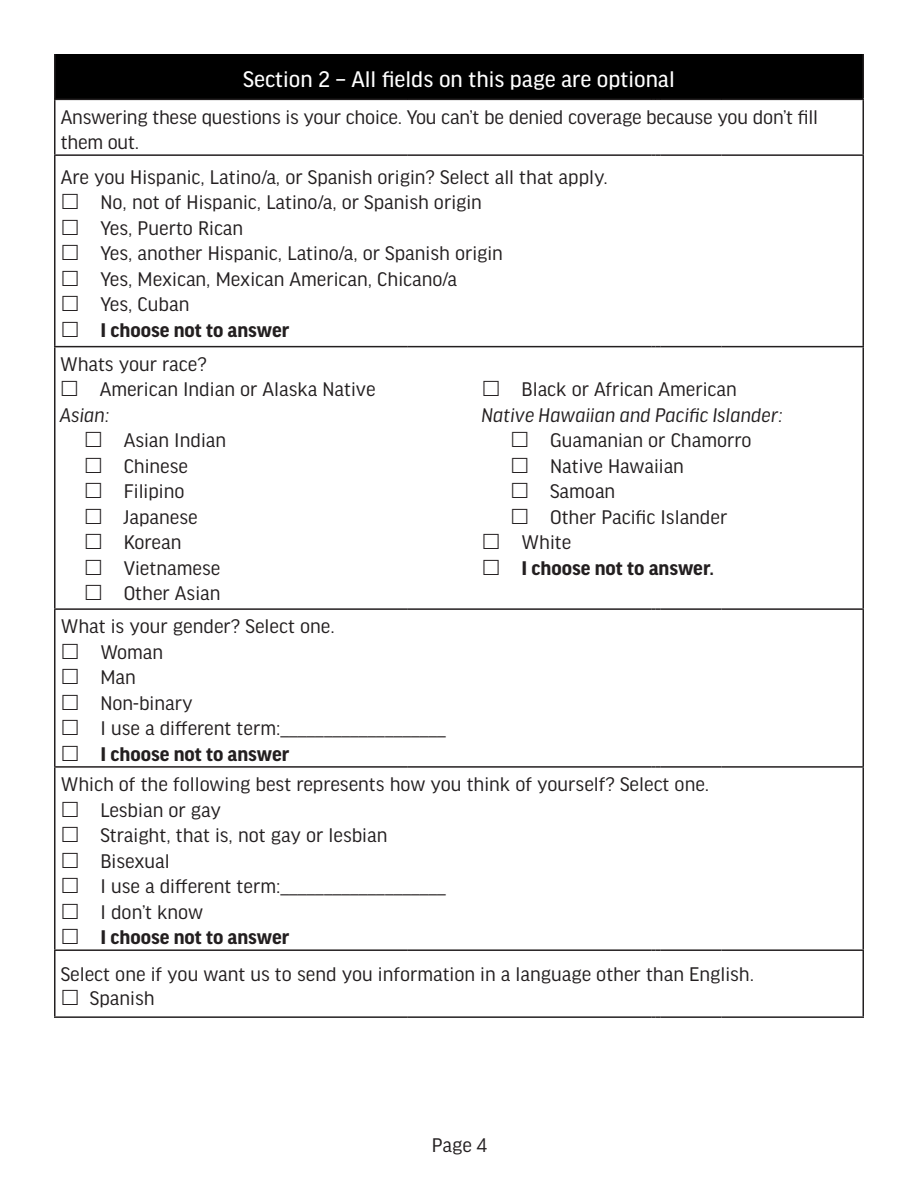
<style>
.page{position:relative;width:918px;height:1188px;background:#fff}
.page>*{position:absolute;margin:0;border:0;box-sizing:border-box;transform-origin:0 0}
.t1{font:24px "Good Headline Pro News";color:#fff}
.Table-Info{font:21px/25.5px "Good Headline Pro";color:#231f20}
.t2{font:700 21px "Good Headline Pro";color:#231f20}
.t3{font:italic 21px "Good Headline Pro";color:#231f20}
</style>
<div class="page">
<div style="left:55px;top:54px;width:808px;height:45px;background:#000"></div>
<hr style="left:54px;top:100px;width:2px;height:54px;background:#231f20">
<hr style="left:862px;top:100px;width:2px;height:54px;background:#231f20">
<hr style="left:54px;top:154px;width:353px;height:2px;background:#231f20">
<hr style="left:54px;top:156px;width:2px;height:190px;background:#231f20">
<hr style="left:407px;top:154px;width:244px;height:2px;background:#231f20">
<svg style="left:651px;top:154px;width:9px;height:2px"></svg>
<hr style="left:660px;top:154px;width:62px;height:2px;background:#231f20">
<hr style="left:722px;top:154px;width:142px;height:2px;background:#231f20">
<hr style="left:862px;top:156px;width:2px;height:190px;background:#231f20">
<hr style="left:54px;top:346px;width:353px;height:1px;background:#231f20">
<hr style="left:54px;top:347px;width:2px;height:261px;background:#231f20">
<hr style="left:407px;top:346px;width:244px;height:1px;background:#231f20">
<hr style="left:660px;top:346px;width:62px;height:1px;background:#231f20">
<hr style="left:722px;top:346px;width:142px;height:1px;background:#231f20">
<hr style="left:862px;top:347px;width:2px;height:261px;background:#231f20">
<hr style="left:54px;top:608px;width:353px;height:2px;background:#231f20">
<hr style="left:54px;top:610px;width:2px;height:156px;background:#231f20">
<hr style="left:407px;top:608px;width:244px;height:2px;background:#231f20">
<svg style="left:651px;top:608px;width:9px;height:2px"></svg>
<hr style="left:660px;top:608px;width:62px;height:2px;background:#231f20">
<hr style="left:722px;top:608px;width:142px;height:2px;background:#231f20">
<hr style="left:862px;top:610px;width:2px;height:156px;background:#231f20">
<hr style="left:54px;top:766px;width:353px;height:2px;background:#231f20">
<hr style="left:54px;top:768px;width:2px;height:181px;background:#231f20">
<hr style="left:407px;top:766px;width:244px;height:2px;background:#231f20">
<svg style="left:651px;top:766px;width:9px;height:2px"></svg>
<hr style="left:660px;top:766px;width:62px;height:2px;background:#231f20">
<hr style="left:722px;top:766px;width:142px;height:2px;background:#231f20">
<hr style="left:862px;top:768px;width:2px;height:181px;background:#231f20">
<hr style="left:54px;top:949px;width:353px;height:2px;background:#231f20">
<hr style="left:54px;top:951px;width:2px;height:65px;background:#231f20">
<hr style="left:407px;top:949px;width:244px;height:2px;background:#231f20">
<svg style="left:651px;top:949px;width:9px;height:2px"></svg>
<hr style="left:660px;top:949px;width:62px;height:2px;background:#231f20">
<hr style="left:722px;top:949px;width:142px;height:2px;background:#231f20">
<hr style="left:862px;top:951px;width:2px;height:65px;background:#231f20">
<hr style="left:54px;top:1016px;width:353px;height:2px;background:#231f20">
<hr style="left:407px;top:1016px;width:244px;height:2px;background:#231f20">
<svg style="left:651px;top:1016px;width:9px;height:2px"></svg>
<hr style="left:660px;top:1016px;width:62px;height:2px;background:#231f20">
<hr style="left:722px;top:1016px;width:142px;height:2px;background:#231f20">
<hr style="left:862px;top:54px;width:2px;height:45px;background:#231f20">
<hr style="left:54px;top:54px;width:2px;height:45px;background:#231f20">
<hr style="left:54px;top:99px;width:353px;height:1px;background:#231f20">
<hr style="left:407px;top:99px;width:244px;height:1px;background:#231f20">
<hr style="left:660px;top:99px;width:62px;height:1px;background:#231f20">
<hr style="left:722px;top:99px;width:142px;height:1px;background:#231f20">
<p class="t1" style="left:243px;top:68px;width:433px">Section 2 – All fields on this page are optional</p>
<p class="Table-Info" style="left:61px;top:104px;width:759px">Answering these questions is your choice. You can’t be denied coverage because you don’t fill them out.</p>
<p class="Table-Info" style="left:61px;top:164px;width:548px">Are you Hispanic, Latino/a, or Spanish origin? Select all that apply.</p>
<p class="Table-Info" style="left:100px;top:190px;width:383px">No, not of Hispanic, Latino/a, or Spanish origin</p>
<p class="Table-Info" style="left:100px;top:215px;width:144px">Yes, Puerto Rican</p>
<p class="Table-Info" style="left:100px;top:241px;width:404px">Yes, another Hispanic, Latino/a, or Spanish origin</p>
<p class="Table-Info" style="left:100px;top:266px;width:358px">Yes, Mexican, Mexican American, Chicano/a</p>
<p class="Table-Info" style="left:100px;top:292px;width:91px">Yes, Cuban</p>
<p class="t2" style="left:100px;top:320px;width:191px">I choose not to answer</p>
<p class="Table-Info" style="left:60px;top:352px;width:149px">Whats your race?</p>
<p class="Table-Info" style="left:100px;top:377px;width:277px">American Indian or Alaska Native</p>
<p class="t3" style="left:60px;top:405px;width:51px">Asian:</p>
<p class="Table-Info" style="left:124px;top:428px;width:104px">Asian Indian</p>
<p class="Table-Info" style="left:124px;top:454px;width:66px">Chinese</p>
<p class="Table-Info" style="left:124px;top:479px;width:62px">Filipino</p>
<p class="Table-Info" style="left:124px;top:505px;width:76px">Japanese</p>
<p class="Table-Info" style="left:124px;top:530px;width:59px">Korean</p>
<p class="Table-Info" style="left:124px;top:556px;width:98px">Vietnamese</p>
<p class="Table-Info" style="left:124px;top:581px;width:98px">Other Asian</p>
<p class="Table-Info" style="left:522px;top:377px;width:217px">Black or African American</p>
<p class="t3" style="left:482px;top:405px;width:303px">Native Hawaiian and Pacific Islander:</p>
<p class="Table-Info" style="left:550px;top:428px;width:203px">Guamanian or Chamorro</p>
<p class="Table-Info" style="left:550px;top:454px;width:135px">Native Hawaiian</p>
<p class="Table-Info" style="left:550px;top:479px;width:67px">Samoan</p>
<p class="Table-Info" style="left:550px;top:505px;width:179px">Other Pacific Islander</p>
<p class="Table-Info" style="left:522px;top:530px;width:51px">White</p>
<p class="t2" style="left:522px;top:558px;width:194px">I choose not to answer.</p>
<p class="Table-Info" style="left:61px;top:614px;width:276px">What is your gender? Select one.</p>
<p class="Table-Info" style="left:100px;top:640px;width:64px">Woman</p>
<p class="Table-Info" style="left:100px;top:665px;width:37px">Man</p>
<p class="Table-Info" style="left:100px;top:691px;width:94px">Non-binary</p>
<p class="Table-Info" style="left:100px;top:716px;width:347px">I use a different term:___________________</p>
<p class="t2" style="left:100px;top:744px;width:191px">I choose not to answer</p>
<p class="Table-Info" style="left:61px;top:772px;width:650px">Which of the following best represents how you think of yourself? Select one.</p>
<p class="Table-Info" style="left:100px;top:797px;width:122px">Lesbian or gay</p>
<p class="Table-Info" style="left:100px;top:823px;width:289px">Straight, that is, not gay or lesbian</p>
<p class="Table-Info" style="left:100px;top:848px;width:71px">Bisexual</p>
<p class="Table-Info" style="left:100px;top:874px;width:347px">I use a different term:___________________</p>
<p class="Table-Info" style="left:100px;top:899px;width:104px">I don’t know</p>
<p class="t2" style="left:100px;top:928px;width:191px">I choose not to answer</p>
<p class="Table-Info" style="left:90px;top:962px;width:666px;line-height:24px;text-indent:-29px">Select one if you want us to send you information in a language other than English.<br>Spanish</p>
<p class="Table-Info" style="left:432px;top:1133px;width:57px">Page 4</p>
</div>
